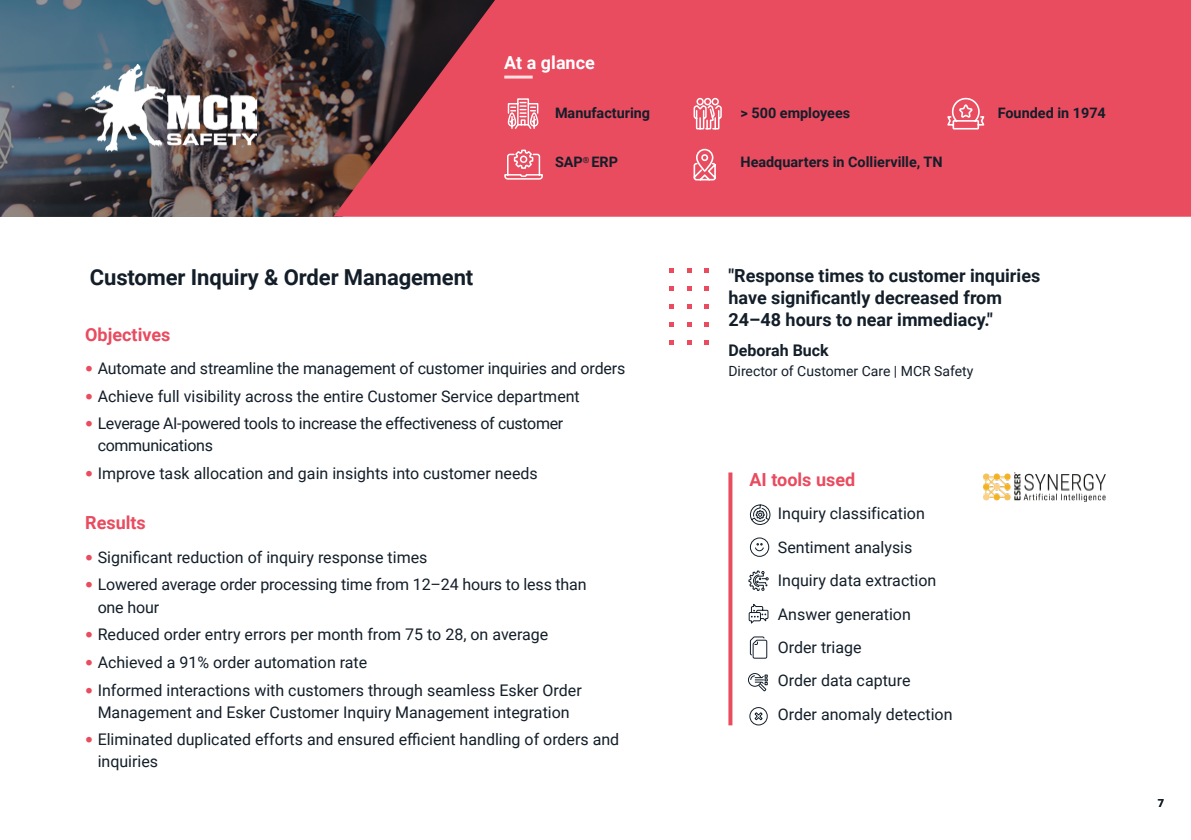
<style>
.page{position:relative;width:1191px;height:840px;background:#fff}
.page>*{position:absolute;margin:0;border:0;box-sizing:border-box;transform-origin:0 0}
.t1{font:700 22px "Roboto";letter-spacing:-.005em;color:#131e29}
.t2{font:700 18px/22px "Roboto";color:#131e29}
.t3{font:700 18px "Roboto";color:#e94b5f}
.t4{font:700 18px "Roboto";color:#fff}
.t5{font:16px/33.4px "Roboto";color:#131e29}
.t6{font:16px/22px "Roboto";letter-spacing:-.02em;color:#131e29}
.t7{font:700 16px "Roboto";color:#131e29}
.t8{font:700 14.4px "Roboto";color:#131e29}
.t9{font:14px "Roboto";color:#131e29}
.t10{font:700 11px "Roboto";color:#131e29}
.s1{font-family:"Georgia";font-weight:700;font-size:18px;color:#e94b5f}
</style>
<div class="page">
<svg style="left:0;top:0;width:333px;height:216px;background:#4e5056"></svg>
<svg style="left:333px;top:0;width:858px;height:216px;background:#d6475a"></svg>
<img style="left:85px;top:65px;width:172px;height:86px">
<hr style="left:504px;top:75px;width:29px;height:3px;background:#fff">
<svg style="left:693px;top:97px;width:29px;height:33px"></svg>
<svg style="left:507px;top:98px;width:32px;height:32px"></svg>
<svg style="left:692px;top:148px;width:25px;height:34px"></svg>
<svg style="left:945px;top:93px;width:41px;height:37px;background:#ed7080"></svg>
<svg style="left:503px;top:145px;width:40px;height:35px"></svg>
<svg style="left:669px;top:268px;width:5px;height:5px"></svg>
<svg style="left:687px;top:268px;width:5px;height:5px"></svg>
<svg style="left:704px;top:268px;width:5px;height:5px"></svg>
<svg style="left:669px;top:286px;width:5px;height:5px"></svg>
<svg style="left:687px;top:286px;width:5px;height:5px"></svg>
<svg style="left:704px;top:286px;width:5px;height:5px"></svg>
<svg style="left:669px;top:304px;width:5px;height:5px"></svg>
<svg style="left:687px;top:304px;width:5px;height:5px"></svg>
<svg style="left:704px;top:304px;width:5px;height:5px"></svg>
<svg style="left:669px;top:322px;width:5px;height:4px"></svg>
<svg style="left:687px;top:322px;width:5px;height:4px"></svg>
<svg style="left:704px;top:322px;width:5px;height:4px"></svg>
<svg style="left:669px;top:340px;width:5px;height:4px"></svg>
<svg style="left:687px;top:340px;width:5px;height:4px"></svg>
<svg style="left:704px;top:340px;width:5px;height:4px"></svg>
<svg style="left:728px;top:474px;width:4px;height:249px"></svg>
<svg style="left:749px;top:636px;width:18px;height:22px"></svg>
<svg style="left:749px;top:504px;width:21px;height:21px"></svg>
<svg style="left:748px;top:570px;width:21px;height:21px"></svg>
<svg style="left:749px;top:707px;width:19px;height:18px"></svg>
<svg style="left:748px;top:673px;width:20px;height:18px"></svg>
<svg style="left:748px;top:603px;width:20px;height:21px"></svg>
<div style="left:750px;top:537px;width:19px;height:19px;border:1px solid #131e29;border-radius:50%"></div>
<svg style="left:755px;top:543px;width:9px;height:8px"></svg>
<img style="left:983px;top:472px;width:122px;height:29px">
<p class="t4" style="left:504px;top:50px;width:92px">At a glance</p>
<p class="t8" style="left:555px;top:103px;width:97px">Manufacturing</p>
<p class="t8" style="left:740px;top:103px;width:111px">&gt; 500 employees</p>
<p class="t8" style="left:555px;top:152px;width:65px">SAP<sup>®</sup> ERP</p>
<p class="t8" style="left:740px;top:152px;width:204px">Headquarters in Collierville, TN</p>
<p class="t8" style="left:997px;top:103px;width:110px">Founded in 1974</p>
<h1 class="t1" style="left:90px;top:261px;width:385px">Customer Inquiry &amp; Order Management</h1>
<p class="t3" style="left:85px;top:321px;width:87px">Objectives</p>
<p class="t5" style="left:85px;top:350px;width:541px"><span class="s1">•</span> Automate and streamline the management of customer inquiries and orders</p>
<p class="t5" style="left:85px;top:378px;width:496px"><span class="s1">•</span> Achieve full visibility across the entire Customer Service department</p>
<p class="t6" style="left:98px;top:412px;width:467px;text-indent:-12px"><span class="s1">•</span> Leverage AI-powered tools to increase the effectiveness of customer communications</p>
<p class="t5" style="left:85px;top:455px;width:454px"><span class="s1">•</span> Improve task allocation and gain insights into customer needs</p>
<p class="t3" style="left:85px;top:510px;width:62px">Results</p>
<p class="t5" style="left:85px;top:539px;width:344px"><span class="s1">•</span> Significant reduction of inquiry response times</p>
<p class="t5" style="left:98px;top:573px;width:490px;line-height:22px;text-indent:-12px"><span class="s1">•</span> Lowered average order processing time from 12–24 hours to less than one hour</p>
<p class="t5" style="left:85px;top:617px;width:465px"><span class="s1">•</span> Reduced order entry errors per month from 75 to 28, on average</p>
<p class="t5" style="left:85px;top:644px;width:284px"><span class="s1">•</span> Achieved a 91% order automation rate</p>
<p class="t5" style="left:85px;top:678px;width:498px;line-height:22px;text-align:center"><span class="s1">•</span> Informed interactions with customers through seamless Esker Order<br>Management and Esker Customer Inquiry Management integration</p>
<p class="t5" style="left:98px;top:727px;width:523px;line-height:22px;text-indent:-12px"><span class="s1">•</span> Eliminated duplicated efforts and ensured efficient handling of orders and inquiries</p>
<p class="t2" style="left:728px;top:264px;width:313px">"Response times to customer inquiries have significantly decreased from<br>24–48 hours to near immediacy."</p>
<p class="t7" style="left:728px;top:338px;width:102px">Deborah Buck</p>
<p class="t9" style="left:728px;top:360px;width:246px">Director of Customer Care | MCR Safety</p>
<p class="t3" style="left:749px;top:466px;width:107px">AI tools used</p>
<p class="t5" style="left:778px;top:496px;width:176px">Inquiry classification<br>Sentiment analysis<br>Inquiry data extraction<br>Answer generation<br>Order triage<br>Order data capture<br>Order anomaly detection</p>
<p class="t10" style="left:1158px;top:795px;width:8px">7</p>
</div>
